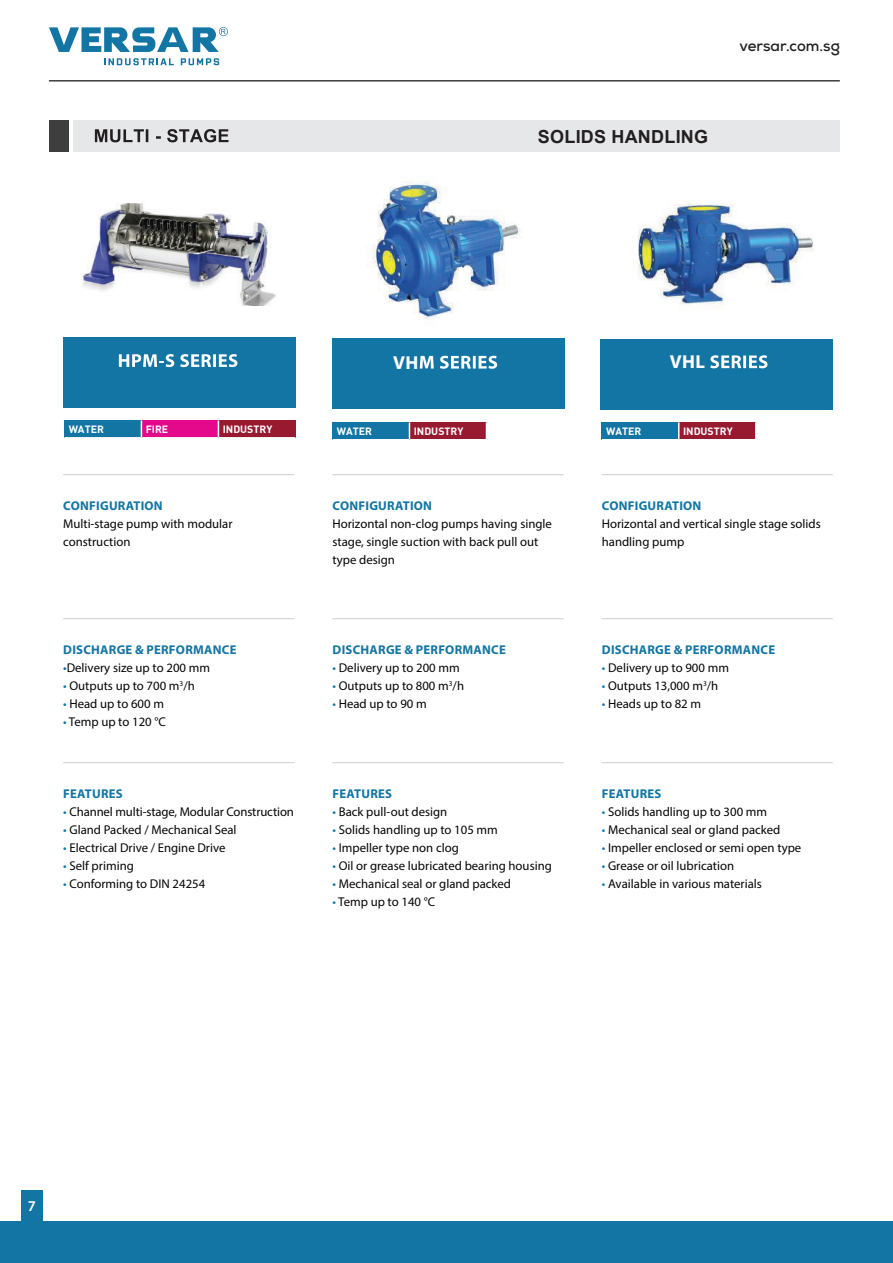
<style>
.page{position:relative;width:893px;height:1263px;background:#fff}
.page>*{position:absolute;margin:0;border:0;box-sizing:border-box;transform-origin:0 0}
.t1{font:700 18.75px "Myriad Pro";color:#fff}
.t2{font:700 18px "Arial";letter-spacing:.015em;color:#231f20}
.t3{font:700 15px "Nexa";color:#231f20}
.t4{font:600 15px "Myriad Pro";color:#fff}
.t5{font:12.75px/18px "Myriad Pro";color:#040503}
.t6{font:700 12.75px "Myriad Pro";letter-spacing:.02em;color:#1375a4}
.t7{font:700 10.5px "DIN";color:#fff}
.s1{color:#185ba7}
.s2{color:#1375a4}
</style>
<div class="page">
<hr style="left:49px;top:80px;width:791px;height:2px;background:#3e3e3f">
<div style="left:49px;top:120px;width:19px;height:31px;background:#3e3e3f"></div>
<div style="left:73px;top:120px;width:767px;height:31px;background:#e6e7e9"></div>
<div style="left:0;top:1221px;width:893px;height:42px;background:#1375a4"></div>
<div style="left:21px;top:1190px;width:22px;height:31px;background:#1375a4"></div>
<hr style="left:332px;top:474px;width:231px;height:1px;background:#d2d3d3">
<hr style="left:332px;top:618px;width:231px;height:1px;background:#d2d3d3">
<hr style="left:332px;top:762px;width:231px;height:1px;background:#d2d3d3">
<hr style="left:602px;top:474px;width:231px;height:1px;background:#d2d3d3">
<hr style="left:602px;top:618px;width:231px;height:1px;background:#d2d3d3">
<hr style="left:602px;top:762px;width:231px;height:1px;background:#d2d3d3">
<hr style="left:63px;top:474px;width:231px;height:1px;background:#d2d3d3">
<hr style="left:63px;top:618px;width:231px;height:1px;background:#d2d3d3">
<hr style="left:63px;top:762px;width:231px;height:1px;background:#d2d3d3">
<div style="left:332px;top:422px;width:77px;height:18px;background:#1375a4"></div>
<div style="left:409px;top:422px;width:77px;height:18px;background:#981a31"></div>
<svg style="left:409px;top:422px;width:1px;height:17px"></svg>
<hr style="left:332px;top:439px;width:77px;height:1px;background:#fff">
<hr style="left:409px;top:439px;width:78px;height:1px;background:#fff">
<div style="left:602px;top:422px;width:77px;height:18px;background:#1375a4"></div>
<div style="left:679px;top:422px;width:77px;height:18px;background:#981a31"></div>
<svg style="left:678px;top:422px;width:1px;height:17px"></svg>
<svg style="left:755px;top:422px;width:1px;height:17px"></svg>
<hr style="left:602px;top:439px;width:77px;height:1px;background:#fff">
<hr style="left:679px;top:439px;width:78px;height:1px;background:#fff">
<svg style="left:95px;top:129px;width:134px;height:13px"></svg>
<div style="left:63px;top:337px;width:232px;height:71px;background:#1375a4"></div>
<svg style="left:119px;top:354px;width:55px;height:13px"></svg>
<svg style="left:180px;top:354px;width:57px;height:13px"></svg>
<div style="left:64px;top:420px;width:77px;height:18px;background:#1375a4"></div>
<div style="left:141px;top:420px;width:77px;height:18px;background:#e4088b"></div>
<div style="left:218px;top:420px;width:77px;height:18px;background:#981a31"></div>
<svg style="left:141px;top:420px;width:1px;height:17px"></svg>
<svg style="left:218px;top:420px;width:1px;height:17px"></svg>
<hr style="left:64px;top:437px;width:77px;height:2px;background:#fff">
<hr style="left:141px;top:437px;width:77px;height:2px;background:#fff">
<hr style="left:218px;top:437px;width:77px;height:2px;background:#fff">
<div style="left:333px;top:338px;width:232px;height:70px;background:#1375a4"></div>
<svg style="left:420px;top:356px;width:14px;height:13px"></svg>
<svg style="left:440px;top:356px;width:57px;height:13px"></svg>
<div style="left:601px;top:339px;width:232px;height:70px;background:#1375a4"></div>
<svg style="left:710px;top:355px;width:57px;height:13px"></svg>
<img style="left:372px;top:181px;width:150px;height:139px">
<img style="left:638px;top:203px;width:175px;height:106px">
<img style="left:82px;top:204px;width:194px;height:101px">
<svg style="left:104px;top:58px;width:70px;height:7px"></svg>
<svg style="left:181px;top:58px;width:38px;height:7px"></svg>
<svg style="left:49px;top:27px;width:179px;height:25px"></svg>
<h2 class="t2" style="left:538px;top:123px;width:172px">SOLIDS HANDLING</h2>
<p class="t3" style="left:740px;top:36px;width:102px">versar.com.sg</p>
<p class="t7" style="left:69px;top:423px;width:37px">WATER</p>
<p class="t7" style="left:146px;top:423px;width:24px">FIRE</p>
<p class="t7" style="left:223px;top:423px;width:51px">INDUSTRY</p>
<p class="t6" style="left:63px;top:497px;width:101px">CONFIGURATION</p>
<p class="t5" style="left:63px;top:515px;width:171px">Multi-stage pump with modular construction</p>
<p class="t6" style="left:63px;top:641px;width:175px">DISCHARGE &amp; PERFORMANCE</p>
<p class="t5" style="left:63px;top:659px;width:148px"><span class="s1">•</span>Delivery size up to 200 mm</p>
<p class="t5" style="left:63px;top:677px;width:133px"><span class="s2">•</span> Outputs up to 700 m<sup>3</sup>/h</p>
<p class="t5" style="left:63px;top:695px;width:102px"><span class="s2">•</span> Head up to 600 m</p>
<p class="t5" style="left:63px;top:713px;width:104px"><span class="s2">•</span> Temp up to 120 °C</p>
<p class="t6" style="left:63px;top:785px;width:61px">FEATURES</p>
<p class="t5" style="left:63px;top:803px;width:232px"><span class="s2">•</span> Channel multi-stage, Modular Construction</p>
<p class="t5" style="left:63px;top:821px;width:175px"><span class="s2">•</span> Gland Packed / Mechanical Seal</p>
<p class="t5" style="left:63px;top:839px;width:164px"><span class="s2">•</span> Electrical Drive / Engine Drive</p>
<p class="t5" style="left:63px;top:857px;width:72px"><span class="s2">•</span> Self priming</p>
<p class="t5" style="left:63px;top:875px;width:144px"><span class="s2">•</span> Conforming to DIN 24254</p>
<h1 class="t1" style="left:393px;top:350px;width:27px">VH</h1>
<h1 class="t1" style="left:670px;top:350px;width:37px">VHL</h1>
<p class="t7" style="left:337px;top:424px;width:37px">WATER</p>
<p class="t7" style="left:414px;top:424px;width:51px">INDUSTRY</p>
<p class="t7" style="left:606px;top:424px;width:37px">WATER</p>
<p class="t7" style="left:683px;top:424px;width:51px">INDUSTRY</p>
<p class="t6" style="left:333px;top:497px;width:101px">CONFIGURATION</p>
<p class="t5" style="left:332px;top:515px;width:221px">Horizontal non-clog pumps having single stage, single suction with back pull out type design</p>
<p class="t6" style="left:333px;top:641px;width:175px">DISCHARGE &amp; PERFORMANCE</p>
<p class="t5" style="left:332px;top:659px;width:129px"><span class="s2">•</span> Delivery up to 200 mm</p>
<p class="t5" style="left:332px;top:677px;width:133px"><span class="s2">•</span> Outputs up to 800 m<sup>3</sup>/h</p>
<p class="t5" style="left:332px;top:695px;width:96px"><span class="s2">•</span> Head up to 90 m</p>
<p class="t6" style="left:333px;top:785px;width:61px">FEATURES</p>
<p class="t5" style="left:332px;top:803px;width:116px"><span class="s2">•</span> Back pull-out design</p>
<p class="t5" style="left:332px;top:821px;width:167px"><span class="s2">•</span> Solids handling up to 105 mm</p>
<p class="t5" style="left:332px;top:839px;width:128px"><span class="s2">•</span> Impeller type non clog</p>
<p class="t5" style="left:332px;top:857px;width:221px"><span class="s2">•</span> Oil or grease lubricated bearing housing</p>
<p class="t5" style="left:332px;top:875px;width:180px"><span class="s2">•</span> Mechanical seal or gland packed</p>
<p class="t5" style="left:332px;top:893px;width:104px"><span class="s2">•</span> Temp up to 140 °C</p>
<p class="t6" style="left:602px;top:497px;width:101px">CONFIGURATION</p>
<p class="t5" style="left:602px;top:515px;width:221px">Horizontal and vertical single stage solids handling pump</p>
<p class="t6" style="left:602px;top:641px;width:175px">DISCHARGE &amp; PERFORMANCE</p>
<p class="t5" style="left:602px;top:659px;width:129px"><span class="s2">•</span> Delivery up to 900 mm</p>
<p class="t5" style="left:602px;top:677px;width:118px"><span class="s2">•</span> Outputs 13,000 m<sup>3</sup>/h</p>
<p class="t5" style="left:602px;top:695px;width:101px"><span class="s2">•</span> Heads up to 82 m</p>
<p class="t6" style="left:602px;top:785px;width:61px">FEATURES</p>
<p class="t5" style="left:602px;top:803px;width:167px"><span class="s2">•</span> Solids handling up to 300 mm</p>
<p class="t5" style="left:602px;top:821px;width:180px"><span class="s2">•</span> Mechanical seal or gland packed</p>
<p class="t5" style="left:602px;top:839px;width:201px"><span class="s2">•</span> Impeller enclosed or semi open type</p>
<p class="t5" style="left:602px;top:857px;width:134px"><span class="s2">•</span> Grease or oil lubrication</p>
<p class="t5" style="left:602px;top:875px;width:162px"><span class="s2">•</span> Available in various materials</p>
<p class="t4" style="left:28px;top:1196px;width:10px">7</p>
</div>
